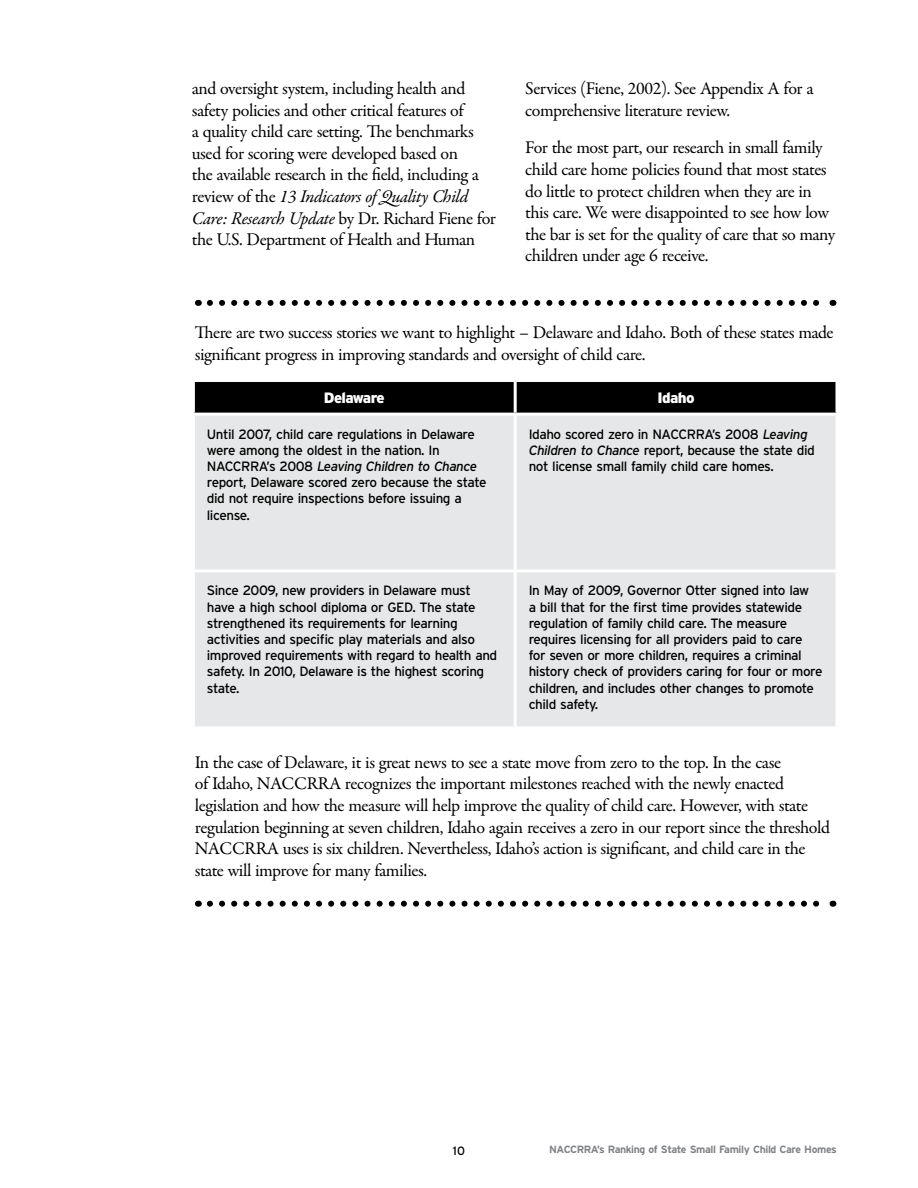
<style>
.page{position:relative;width:918px;height:1188px;background:#fff}
.page>*{position:absolute;margin:0;border:0;box-sizing:border-box;transform-origin:0 0}
.t1{font:18px/21.6px "Garamond Premr Pro";letter-spacing:-.025em;color:#000}
.t2{font:900 15px "Interstate";letter-spacing:-.045em;color:#fff}
.t3{font:13.5px/16.2px "Interstate";letter-spacing:-.035em;color:#000}
.t4{font:12px "Interstate";color:#000}
.t5{font:700 10.5px "Interstate";letter-spacing:-.04em;color:#808285}
.s1{font-style:italic}
</style>
<div class="page">
<div style="left:195px;top:382px;width:641px;height:31px;background:#000"></div>
<div style="left:195px;top:416px;width:641px;height:310px;background:#e6e7e8"></div>
<hr style="left:514px;top:382px;width:3px;height:31px;background:#fff">
<hr style="left:514px;top:416px;width:3px;height:153px;background:#fff">
<hr style="left:192px;top:569px;width:323px;height:3px;background:#fff">
<hr style="left:515px;top:569px;width:324px;height:3px;background:#fff">
<hr style="left:514px;top:572px;width:3px;height:154px;background:#fff">
<svg style="left:210px;top:300px;width:623px;height:6px"></svg>
<svg style="left:210px;top:901px;width:623px;height:6px"></svg>
<p class="t1" style="left:192px;top:78px;width:306px">and oversight system, including health and safety policies and other critical features of<br>a quality child care setting. The benchmarks used for scoring were developed based on<br>the available research in the field, including a review of the <span class="s1">13 Indicators of Quality Child Care: Research Update</span> by Dr. Richard Fiene for the U.S. Department of Health and Human</p>
<p class="t1" style="left:525px;top:78px;width:290px">Services (Fiene, 2002). See Appendix A for a comprehensive literature review.</p>
<p class="t1" style="left:525px;top:137px;width:312px">For the most part, our research in small family child care home policies found that most states do little to protect children when they are in this care. We were disappointed to see how low the bar is set for the quality of care that so many children under age 6 receive.</p>
<p class="t1" style="left:195px;top:322px;width:640px">There are two success stories we want to highlight – Delaware and Idaho. Both of these states made significant progress in improving standards and oversight of child care.</p>
<p class="t2" style="left:324px;top:389px;width:62px">Delaware</p>
<p class="t2" style="left:658px;top:389px;width:39px">Idaho</p>
<p class="t3" style="left:207px;top:426px;width:281px">Until 2007, child care regulations in Delaware were among the oldest in the nation. In NACCRRA’s 2008 <span class="s1">Leaving Children to Chance </span>report, Delaware scored zero because the state did not require inspections before issuing a license.</p>
<p class="t3" style="left:529px;top:426px;width:288px">Idaho scored zero in NACCRRA’s 2008 <span class="s1">Leaving<br>Children to Chance</span> report, because the state did not license small family child care homes.</p>
<p class="t3" style="left:207px;top:582px;width:292px">Since 2009, new providers in Delaware must have a high school diploma or GED. The state strengthened its requirements for learning activities and specific play materials and also improved requirements with regard to health and safety. In 2010, Delaware is the highest scoring state.</p>
<p class="t3" style="left:529px;top:582px;width:295px">In May of 2009, Governor Otter signed into law<br>a bill that for the first time provides statewide regulation of family child care. The measure requires licensing for all providers paid to care for seven or more children, requires a criminal history check of providers caring for four or more children, and includes other changes to promote child safety.</p>
<p class="t1" style="left:195px;top:752px;width:637px">In the case of Delaware, it is great news to see a state move from zero to the top. In the case<br>of Idaho, NACCRRA recognizes the important milestones reached with the newly enacted legislation and how the measure will help improve the quality of child care. However, with state regulation beginning at seven children, Idaho again receives a zero in our report since the threshold NACCRRA uses is six children. Nevertheless, Idaho’s action is significant, and child care in the state will improve for many families.</p>
<p class="t4" style="left:453px;top:1144px;width:14px">10</p>
<p class="t5" style="left:549px;top:1144px;width:289px">NACCRRA’s Ranking of State Small Family Child Care Homes</p>
</div>
